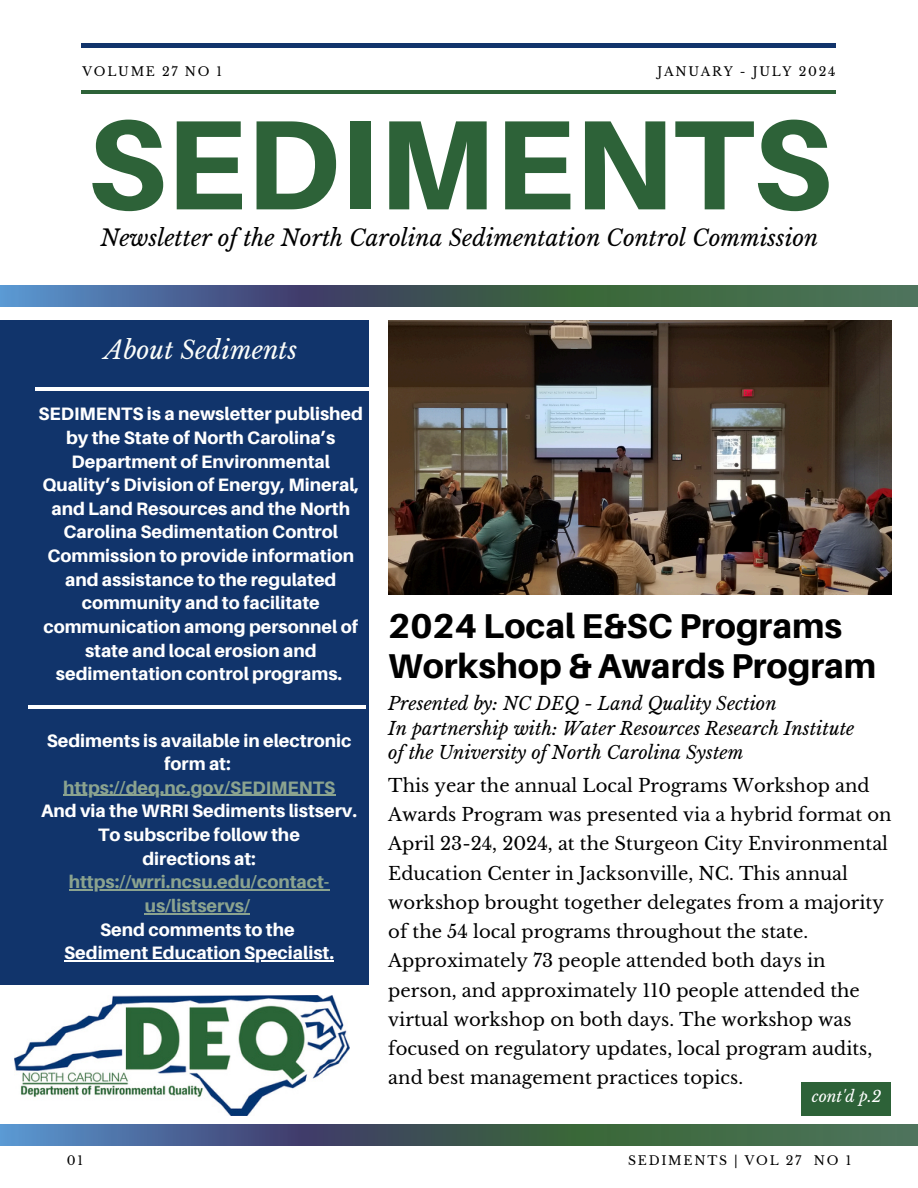
<style>
.page{position:relative;width:918px;height:1188px;background:#fff}
.page>*{position:absolute;margin:0;border:0;box-sizing:border-box;transform-origin:0 0}
.t1{font:800 127.5px "Aileron";color:#2d6238}
.t2{font:800 34.5px/39.3px "Aileron";color:#000}
.t3{font:italic 24.9px "Libre Baskerville";color:#fbfdfa}
.t4{font:italic 22.5px "Libre Baskerville";color:#000}
.t5{font:800 18px/23.7px "Aileron";color:#fff;text-align:center}
.t6{font:18px/29.2px "Libre Baskerville";color:#000}
.t7{font:italic 18px/24.8px "Libre Baskerville";color:#000}
.t8{font:italic 15.6px "Libre Baskerville";color:#fff}
.t9{font:12.45px "Libre Baskerville";letter-spacing:.14em;color:#000}
.s1{color:#8ba38f}
</style>
<div class="page">
<div style="left:0;top:320px;width:368px;height:665px;background:#11346b"></div>
<hr style="left:29px;top:705px;width:337px;height:4px;background:#fff">
<hr style="left:35px;top:388px;width:338px;height:3px;background:#fff">
<hr style="left:81px;top:90px;width:755px;height:4px;background:#2d6238">
<hr style="left:81px;top:44px;width:755px;height:3px;background:#11346b">
<div style="left:801px;top:1082px;width:90px;height:34px;background:#2d6238"></div>
<img style="left:388px;top:320px;width:503px;height:275px">
<img style="left:0;top:285px;width:917px;height:22px">
<img style="left:14px;top:996px;width:336px;height:119px">
<img style="left:0;top:1125px;width:918px;height:21px">
<hr style="left:63px;top:795px;width:272px;height:1px;background:#8ba38f">
<hr style="left:69px;top:889px;width:260px;height:2px;background:#8ba38f">
<hr style="left:145px;top:913px;width:105px;height:1px;background:#8ba38f">
<hr style="left:64px;top:960px;width:180px;height:1px;background:#fff">
<hr style="left:244px;top:960px;width:85px;height:1px;background:#fff">
<h3 class="t9" style="left:82px;top:64px;width:141px">VOLUME 27 NO 1</h3>
<p class="t9" style="left:657px;top:64px;width:180px">JANUARY - JULY 2024</p>
<h3 class="t1" style="left:87px;top:86px;width:746px">SEDIMENTS</h3>
<p class="t4" style="left:100px;top:224px;width:719px">Newsletter of the North Carolina Sedimentation Control Commission</p>
<h1 class="t3" style="left:104px;top:335px;width:194px">About Sediments</h1>
<p class="t5" style="left:39px;top:402px;width:326px">SEDIMENTS is a newsletter published by the State of North Carolina’s<br>Department of Environmental<br>Quality’s Division of Energy, Mineral, and Land Resources and the North<br>Carolina Sedimentation Control<br>Commission to provide information and assistance to the regulated community and to facilitate communication among personnel of state and local erosion and sedimentation control programs.</p>
<p class="t5" style="left:47px;top:728px;width:306px">Sediments is available in electronic form at:</p>
<p class="t5" style="left:41px;top:775px;width:317px"><span class="s1">https://deq.nc.gov/SEDIMENTS<br></span>And via the WRRI Sediments listserv.<br>To subscribe follow the<br>directions at:</p>
<h2 class="t5" style="left:64px;top:870px;width:271px"><span class="s1">https://wrri.ncsu.edu/contact&shy;us/listservs/<br></span>Send comments to the<br>Sediment Education Specialist.</h2>
<h5 class="t2" style="left:388px;top:606px;width:489px">2024 Local E&amp;SC Programs<br>Workshop &amp; Awards Program</h5>
<h6 class="t7" style="left:388px;top:691px;width:468px">Presented by: NC DEQ - Land Quality Section<br>In partnership with: Water Resources Research Institute of the University of North Carolina System</h6>
<p class="t6" style="left:388px;top:771px;width:505px">This year the annual Local Programs Workshop and Awards Program was presented via a hybrid format on April 23-24, 2024, at the Sturgeon City Environmental Education Center in Jacksonville, NC. This annual workshop brought together delegates from a majority of the 54 local programs throughout the state.<br>Approximately 73 people attended both days in person, and approximately 110 people attended the virtual workshop on both days. The workshop was focused on regulatory updates, local program audits, and best management practices topics.</p>
<h4 class="t8" style="left:812px;top:1087px;width:71px">cont'd p.2</h4>
<h4 class="t9" style="left:67px;top:1153px;width:18px">01</h4>
<p class="t9" style="left:628px;top:1153px;width:225px">SEDIMENTS | VOL 27 NO 1</p>
</div>
